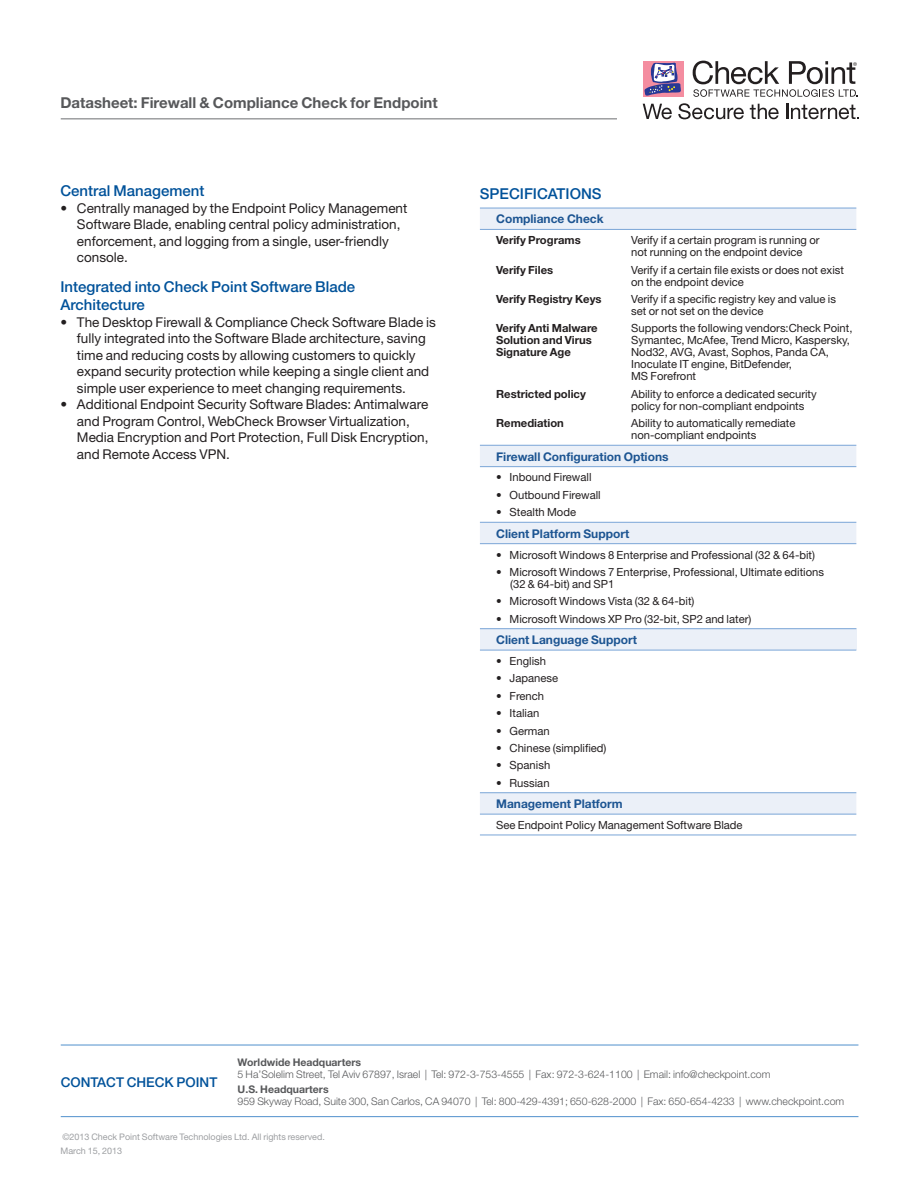
<style>
.page{position:relative;width:918px;height:1188px;background:#fff}
.page>*{position:absolute;margin:0;border:0;box-sizing:border-box;transform-origin:0 0}
.Subhead_1{font:500 15px/18.8px "Helvetica Neue";color:#01529a}
.t1{font:700 15px "Helvetica Neue";color:#57585a}
.t2{font:13.5px/16.5px "Helvetica Neue";color:#231f20}
.t3{font:500 13.5px "Helvetica Neue";color:#01529a}
.table_head{font:700 12px "Helvetica Neue";color:#1d5592}
.table_body_2{font:11.25px/12px "Helvetica Neue";color:#231f20}
.table_body_2-2{font:700 11.25px "Helvetica Neue";color:#231f20}
.t4{font:300 10.5px "Helvetica Neue";color:#57585a}
.t5{font:700 10.5px "Helvetica Neue";color:#57585a}
.t6{font:9px/14.7px "Helvetica Neue";color:#9d9fa2}
</style>
<div class="page">
<hr style="left:61px;top:118px;width:556px;height:1px;background:#6c6d70">
<div style="left:643px;top:61px;width:41px;height:35px;background:#f48da0"></div>
<svg style="left:644px;top:63px;width:37px;height:33px"></svg>
<svg style="left:643px;top:104px;width:29px;height:15px"></svg>
<svg style="left:678px;top:103px;width:66px;height:16px"></svg>
<svg style="left:750px;top:104px;width:29px;height:15px"></svg>
<svg style="left:786px;top:104px;width:72px;height:15px"></svg>
<svg style="left:693px;top:61px;width:165px;height:36px"></svg>
<hr style="left:61px;top:1116px;width:797px;height:1px;background:#5090cc">
<hr style="left:61px;top:1045px;width:797px;height:1px;background:#5090cc">
<svg style="left:480px;top:209px;width:376px;height:605px"></svg>
<div style="left:480px;top:629px;width:376px;height:21px;background:#ebf0f8"></div>
<hr style="left:480px;top:543px;width:376px;height:1px;background:#7aa5d7">
<hr style="left:480px;top:628px;width:376px;height:1px;background:#7aa5d7">
<hr style="left:480px;top:208px;width:376px;height:1px;background:#7aa5d7">
<hr style="left:480px;top:229px;width:376px;height:1px;background:#7aa5d7">
<hr style="left:480px;top:445px;width:376px;height:1px;background:#7aa5d7">
<hr style="left:480px;top:466px;width:376px;height:1px;background:#7aa5d7">
<hr style="left:480px;top:522px;width:376px;height:1px;background:#7aa5d7">
<hr style="left:480px;top:650px;width:376px;height:1px;background:#7aa5d7">
<hr style="left:480px;top:792px;width:376px;height:1px;background:#7aa5d7">
<hr style="left:480px;top:814px;width:376px;height:1px;background:#7aa5d7">
<hr style="left:480px;top:835px;width:376px;height:1px;background:#7aa5d7">
<h1 class="t1" style="left:61px;top:94px;width:379px">Datasheet: Firewall &amp; Compliance Check for Endpoint</h1>
<p class="Subhead_1" style="left:60px;top:181px;width:145px">Central Management</p>
<p class="t2" style="left:77px;top:199px;width:332px;text-indent:-16px">• Centrally managed by the Endpoint Policy Management Software Blade, enabling central policy administration, enforcement, and logging from a single, user-friendly console.</p>
<p class="Subhead_1" style="left:60px;top:277px;width:296px">Integrated into Check Point Software Blade<br>Architecture</p>
<p class="t2" style="left:77px;top:314px;width:360px;text-indent:-16px">• The Desktop Firewall &amp; Compliance Check Software Blade is fully integrated into the Software Blade architecture, saving time and reducing costs by allowing customers to quickly expand security protection while keeping a single client and simple user experience to meet changing requirements.</p>
<p class="t2" style="left:77px;top:396px;width:353px;text-indent:-16px">• Additional Endpoint Security Software Blades: Antimalware and Program Control, WebCheck Browser Virtualization, Media Encryption and Port Protection, Full Disk Encryption, and Remote Access VPN.</p>
<p class="Subhead_1" style="left:480px;top:184px;width:123px">SPECIFICATIONS</p>
<p class="table_head" style="left:496px;top:212px;width:109px">Compliance Check</p>
<p class="table_body_2-2" style="left:496px;top:233px;width:86px">Verify Programs</p>
<p class="table_body_2" style="left:631px;top:234px;width:190px">Verify if a certain program is running or not running on the endpoint device</p>
<p class="table_body_2-2" style="left:496px;top:263px;width:59px">Verify Files</p>
<p class="table_body_2" style="left:631px;top:264px;width:214px">Verify if a certain file exists or does not exist on the endpoint device</p>
<p class="table_body_2-2" style="left:496px;top:292px;width:107px">Verify Registry Keys</p>
<p class="table_body_2" style="left:631px;top:293px;width:206px">Verify if a specific registry key and value is set or not set on the device</p>
<p class="table_body_2-2" style="left:496px;top:321px;width:103px">Verify Anti Malware</p>
<p class="table_body_2" style="left:631px;top:322px;width:223px">Supports the following vendors:Check Point,</p>
<p class="table_body_2-2" style="left:496px;top:333px;width:97px">Solution and Virus</p>
<p class="table_body_2" style="left:631px;top:334px;width:221px">Symantec, McAfee, Trend Micro, Kaspersky,</p>
<p class="table_body_2-2" style="left:496px;top:345px;width:76px">Signature Age</p>
<p class="table_body_2" style="left:631px;top:346px;width:199px">Nod32, AVG, Avast, Sophos, Panda CA,<br>Inoculate IT engine, BitDefender,<br>MS Forefront</p>
<p class="table_body_2-2" style="left:496px;top:387px;width:91px">Restricted policy</p>
<p class="table_body_2" style="left:631px;top:388px;width:187px">Ability to enforce a dedicated security policy for non-compliant endpoints</p>
<p class="table_body_2-2" style="left:496px;top:416px;width:69px">Remediation</p>
<p class="table_body_2" style="left:631px;top:417px;width:166px">Ability to automatically remediate non-compliant endpoints</p>
<p class="table_head" style="left:496px;top:449px;width:174px">Firewall Configuration Options</p>
<p class="table_body_2" style="left:496px;top:471px;width:97px">• Inbound Firewall</p>
<p class="table_body_2" style="left:496px;top:489px;width:106px">• Outbound Firewall</p>
<p class="table_body_2" style="left:496px;top:506px;width:82px">• Stealth Mode</p>
<p class="table_head" style="left:496px;top:526px;width:135px">Client Platform Support</p>
<p class="table_body_2" style="left:496px;top:548px;width:320px">• Microsoft Windows 8 Enterprise and Professional (32 &amp; 64-bit)</p>
<p class="table_body_2" style="left:510px;top:566px;width:315px;text-indent:-14px">• Microsoft Windows 7 Enterprise, Professional, Ultimate editions (32 &amp; 64-bit) and SP1</p>
<p class="table_body_2" style="left:496px;top:595px;width:200px">• Microsoft Windows Vista (32 &amp; 64-bit)</p>
<p class="table_body_2" style="left:496px;top:613px;width:257px">• Microsoft Windows XP Pro (32-bit, SP2 and later)</p>
<p class="table_head" style="left:496px;top:632px;width:142px">Client Language Support</p>
<p class="table_body_2" style="left:496px;top:655px;width:51px">• English</p>
<p class="table_body_2" style="left:496px;top:672px;width:64px">• Japanese</p>
<p class="table_body_2" style="left:496px;top:690px;width:50px">• French</p>
<p class="table_body_2" style="left:496px;top:707px;width:45px">• Italian</p>
<p class="table_body_2" style="left:496px;top:724px;width:55px">• German</p>
<p class="table_body_2" style="left:496px;top:742px;width:112px">• Chinese (simplified)</p>
<p class="table_body_2" style="left:496px;top:759px;width:56px">• Spanish</p>
<p class="table_body_2" style="left:496px;top:777px;width:55px">• Russian</p>
<p class="table_head" style="left:496px;top:796px;width:128px">Management Platform</p>
<p class="table_body_2" style="left:496px;top:819px;width:248px">See Endpoint Policy Management Software Blade</p>
<p class="t3" style="left:61px;top:1074px;width:158px">CONTACT CHECK POINT</p>
<p class="t5" style="left:238px;top:1056px;width:125px">Worldwide Headquarters</p>
<p class="t4" style="left:238px;top:1068px;width:534px">5 Ha’Solelim Street, Tel Aviv 67897, Israel | Tel: 972-3-753-4555 | Fax: 972-3-624-1100 | Email: info@checkpoint.com</p>
<p class="t5" style="left:238px;top:1083px;width:93px">U.S. Headquarters</p>
<p class="t4" style="left:238px;top:1095px;width:608px">959 Skyway Road, Suite 300, San Carlos, CA 94070 | Tel: 800-429-4391; 650-628-2000 | Fax: 650-654-4233 | www.checkpoint.com</p>
<p class="t6" style="left:61px;top:1129px;width:266px">©2013 Check Point Software Technologies Ltd. All rights reserved.<br>March 15, 2013</p>
</div>
